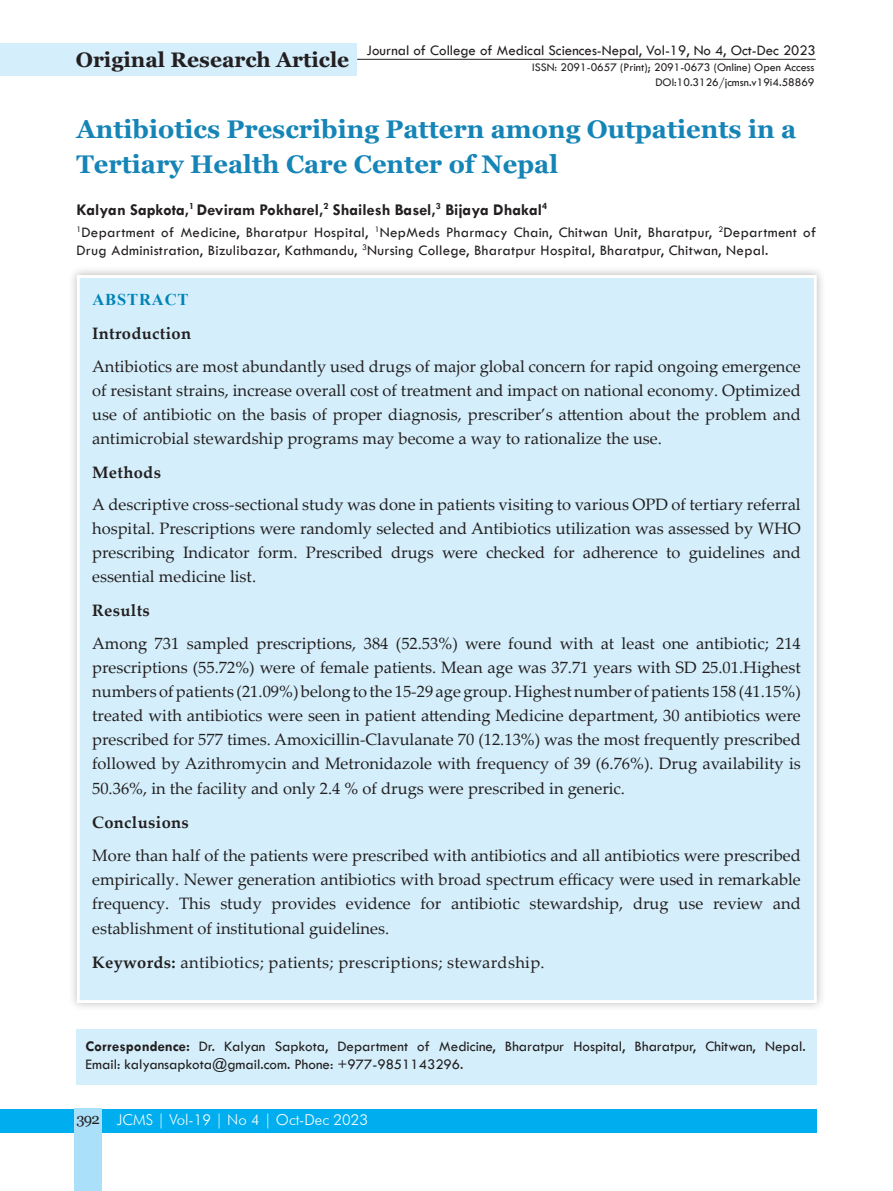
<style>
.page{position:relative;width:893px;height:1191px;background:#fff}
.page>*{position:absolute;margin:0;border:0;box-sizing:border-box;transform-origin:0 0}
.t1{font:700 25.5px "Georgia";color:#1584b6}
.t2{font:700 21px "Georgia";color:#231f20}
.t3{font:16.5px/24px "Palatino Linotype";color:#231f20;text-align:justify}
.t4{font:700 16.5px "Tw Cen";color:#231f20}
.t5{font:16.5px "Palatino Linotype";letter-spacing:.02em;color:#231f20}
.No_Spacing{font:700 16.5px "Palatino Linotype";letter-spacing:.02em;color:#231f20}
.t6{font:700 16.5px "Times New Roman";letter-spacing:.055em;color:#0083b6}
.t7{font:15px/18px "Tw Cen";letter-spacing:.015em;color:#231f20}
.t8{font:300 15px "Futura BT";color:#fff}
.t9{font:12px "Tw Cen";color:#231f20}
.s1{font-weight:700}
.s2{font-family:"Georgia";font-weight:400;color:#231f20}
</style>
<div class="page">
<div style="left:0;top:1109px;width:816px;height:23px;background:#00aeef"></div>
<div style="left:74px;top:1108px;width:28px;height:83px;background:#aae0f9"></div>
<hr style="left:357px;top:59px;width:459px;height:1px;background:#231f20">
<div style="left:0;top:43px;width:356px;height:33px;background:#d4effb"></div>
<div style="left:68px;top:266px;width:758px;height:745px;background:#231f20;opacity:.3"></div>
<div style="left:77px;top:275px;width:740px;height:728px;background:#d4effb;border:3px solid #fff"></div>
<div style="left:77px;top:1029px;width:740px;height:56px;background:#d4effb"></div>
<p class="t2" style="left:76px;top:47px;width:275px">Original Research Article</p>
<p class="t7" style="left:367px;top:41px;width:451px">Journal of College of Medical Sciences-Nepal, Vol-19, No 4, Oct-Dec 2023</p>
<p class="t9" style="left:532px;top:60px;width:284px">ISSN: 2091-0657 (Print); 2091-0673 (Online) Open Access</p>
<p class="t9" style="left:655px;top:75px;width:161px">DOI:10.3126/jcmsn.v19i4.58869</p>
<p class="t1" style="left:77px;top:113px;width:721px">Antibiotics Prescribing Pattern among Outpatients in a</p>
<p class="t1" style="left:77px;top:147px;width:483px">Tertiary Health Care Center of Nepal</p>
<p class="t4" style="left:77px;top:199px;width:472px">Kalyan Sapkota,<sup>1</sup> Deviram Pokharel,<sup>2</sup> Shailesh Basel,<sup>3</sup> Bijaya Dhakal<sup>4</sup></p>
<p class="t7" style="left:77px;top:223px;width:741px"><sup>1</sup>Department of Medicine, Bharatpur Hospital, <sup>1</sup>NepMeds Pharmacy Chain, Chitwan Unit, Bharatpur, <sup>2</sup>Department of<br>Drug Administration, Bizulibazar, Kathmandu, <sup>3</sup>Nursing College, Bharatpur Hospital, Bharatpur, Chitwan, Nepal.</p>
<p class="t6" style="left:92px;top:288px;width:98px">ABSTRACT</p>
<p class="No_Spacing" style="left:92px;top:322px;width:100px">Introduction</p>
<p class="t3" style="left:92px;top:353px;width:710px">Antibiotics are most abundantly used drugs of major global concern for rapid ongoing emergence of resistant strains, increase overall cost of treatment and impact on national economy. Optimized use of antibiotic on the basis of proper diagnosis, prescriber’s attention about the problem and antimicrobial stewardship programs may become a way to rationalize the use.</p>
<p class="No_Spacing" style="left:92px;top:460px;width:70px">Methods</p>
<p class="t3" style="left:92px;top:492px;width:710px">A descriptive cross-sectional study was done in patients visiting to various OPD of tertiary referral hospital. Prescriptions were randomly selected and Antibiotics utilization was assessed by WHO prescribing Indicator form. Prescribed drugs were checked for adherence to guidelines and essential medicine list.</p>
<p class="No_Spacing" style="left:92px;top:599px;width:59px">Results</p>
<p class="t3" style="left:92px;top:630px;width:710px">Among 731 sampled prescriptions, 384 (52.53%) were found with at least one antibiotic; 214 prescriptions (55.72%) were of female patients. Mean age was 37.71 years with SD 25.01.Highest numbers of patients (21.09%) belong to the 15-29 age group. Highest number of patients 158 (41.15%) treated with antibiotics were seen in patient attending Medicine department, 30 antibiotics were prescribed for 577 times. Amoxicillin-Clavulanate 70 (12.13%) was the most frequently prescribed followed by Azithromycin and Metronidazole with frequency of 39 (6.76%). Drug availability is</p>
<p class="t3" style="left:92px;top:776px;width:534px">50.36%, in the facility and only 2.4 % of drugs were prescribed in generic.</p>
<p class="No_Spacing" style="left:92px;top:811px;width:98px">Conclusions</p>
<p class="t3" style="left:92px;top:842px;width:710px">More than half of the patients were prescribed with antibiotics and all antibiotics were prescribed empirically. Newer generation antibiotics with broad spectrum efficacy were used in remarkable frequency. This study provides evidence for antibiotic stewardship, drug use review and</p>
<p class="t3" style="left:92px;top:916px;width:299px">establishment of institutional guidelines.</p>
<p class="t5" style="left:92px;top:951px;width:454px"><span class="s1">Keywords:</span> antibiotics; patients; prescriptions; stewardship.</p>
<p class="t7" style="left:86px;top:1037px;width:722px"><span class="s1">Correspondence:</span> Dr. Kalyan Sapkota, Department of Medicine, Bharatpur Hospital, Bharatpur, Chitwan, Nepal.<br>Email: kalyansapkota@gmail.com. Phone: +977-9851143296.</p>
<p class="t8" style="left:76px;top:1111px;width:293px"><span class="s2">392</span> JCMS | Vol-19 | No 4 | Oct-Dec 2023</p>
</div>
